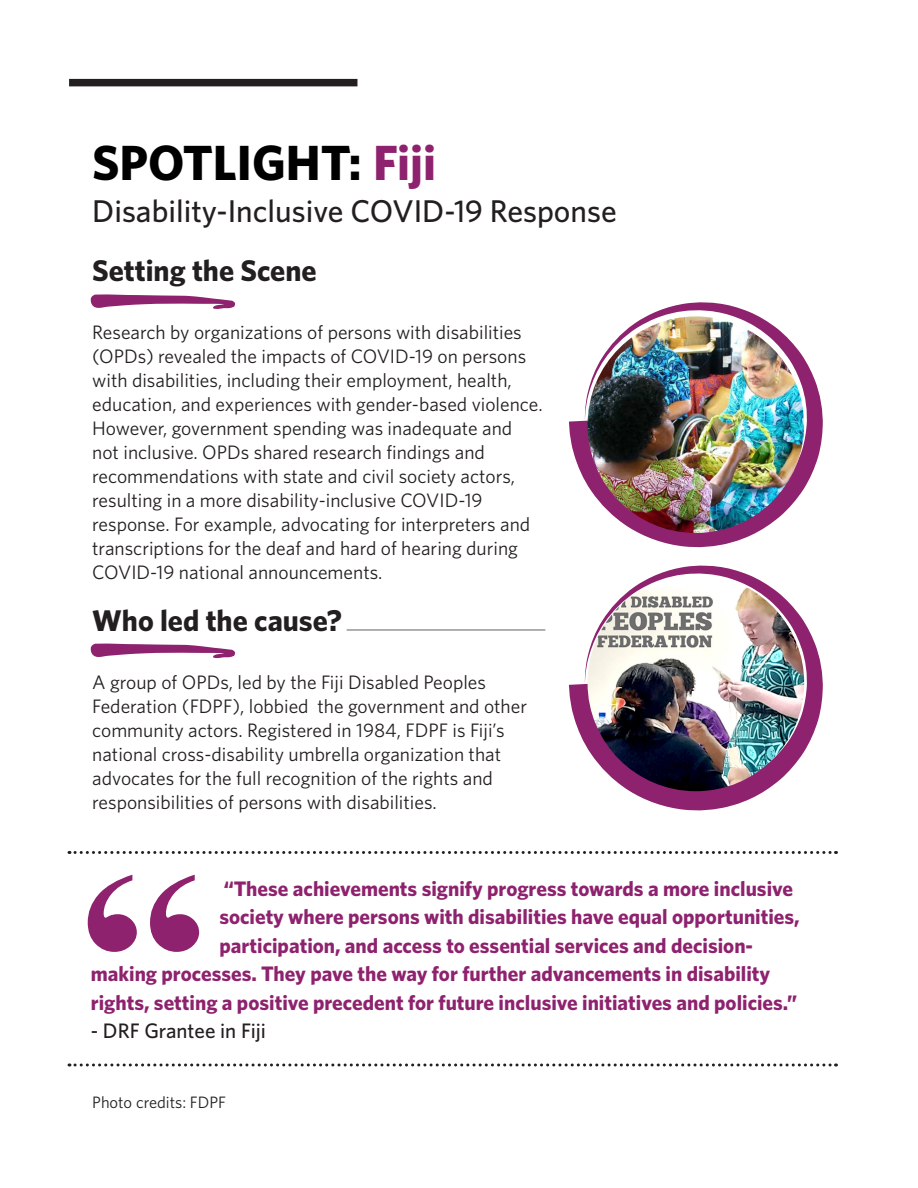
<style>
.page{position:relative;width:918px;height:1188px;background:#fff}
.page>*{position:absolute;margin:0;border:0;box-sizing:border-box;transform-origin:0 0}
.t1{font:700 49.5px "Whitney";color:#000}
.t2{font:500 31.5px "Whitney";color:#231f20}
.t3{font:700 30px "Whitney";color:#231f20}
.t4{font:700 21px "Whitney";color:#8e226e}
.t5{font:500 21px "Whitney";color:#231f20}
.t6{font:19.5px/24px "Whitney";color:#231f20}
.t7{font:16.5px "Whitney";color:#231f20}
.s1{color:#8e226e}
</style>
<div class="page">
<svg style="left:569px;top:302px;width:254px;height:245px"></svg>
<img style="left:588px;top:316px;width:216px;height:217px;border-radius:108px">
<svg style="left:569px;top:566px;width:254px;height:244px"></svg>
<img style="left:588px;top:575px;width:216px;height:216px">
<svg style="left:88px;top:875px;width:111px;height:77px"></svg>
<div style="left:69px;top:79px;width:288px;height:7px;background:#231f20"></div>
<svg style="left:69px;top:851px;width:768px;height:3px"></svg>
<svg style="left:69px;top:1064px;width:768px;height:2px"></svg>
<hr style="left:347px;top:629px;width:198px;height:2px;background:#939598">
<svg style="left:91px;top:294px;width:144px;height:15px"></svg>
<svg style="left:91px;top:643px;width:144px;height:15px"></svg>
<h1 class="t1" style="left:92px;top:133px;width:345px">SPOTLIGHT: <span class="s1">Fiji</span></h1>
<h2 class="t2" style="left:92px;top:192px;width:526px">Disability-Inclusive COVID-19 Response</h2>
<h3 class="t3" style="left:92px;top:253px;width:226px">Setting the Scene</h3>
<p class="t6" style="left:92px;top:320px;width:452px">Research by organizations of persons with disabilities (OPDs) revealed the impacts of COVID-19 on persons with disabilities, including their employment, health, education, and experiences with gender-based violence.<br>However, government spending was inadequate and not inclusive. OPDs shared research findings and recommendations with state and civil society actors, resulting in a more disability-inclusive COVID-19 response. For example, advocating for interpreters and transcriptions for the deaf and hard of hearing during COVID-19 national announcements.</p>
<h3 class="t3" style="left:92px;top:602px;width:251px">Who led the cause?</h3>
<p class="t6" style="left:92px;top:669px;width:436px">A group of OPDs, led by the Fiji Disabled Peoples Federation (FDPF), lobbied the government and other community actors. Registered in 1984, FDPF is Fiji’s national cross-disability umbrella organization that advocates for the full recognition of the rights and responsibilities of persons with disabilities.</p>
<p class="t4" style="left:224px;top:876px;width:571px">“These achievements signify progress towards a more inclusive</p>
<p class="t4" style="left:219px;top:904px;width:582px">society where persons with disabilities have equal opportunities,</p>
<p class="t4" style="left:219px;top:933px;width:535px">participation, and access to essential services and decision-</p>
<p class="t4" style="left:91px;top:961px;width:681px">making processes. They pave the way for further advancements in disability</p>
<p class="t4" style="left:91px;top:990px;width:708px">rights, setting a positive precedent for future inclusive initiatives and policies.”</p>
<p class="t5" style="left:91px;top:1018px;width:177px">- DRF Grantee in Fiji</p>
<p class="t7" style="left:92px;top:1092px;width:135px">Photo credits: FDPF</p>
</div>
